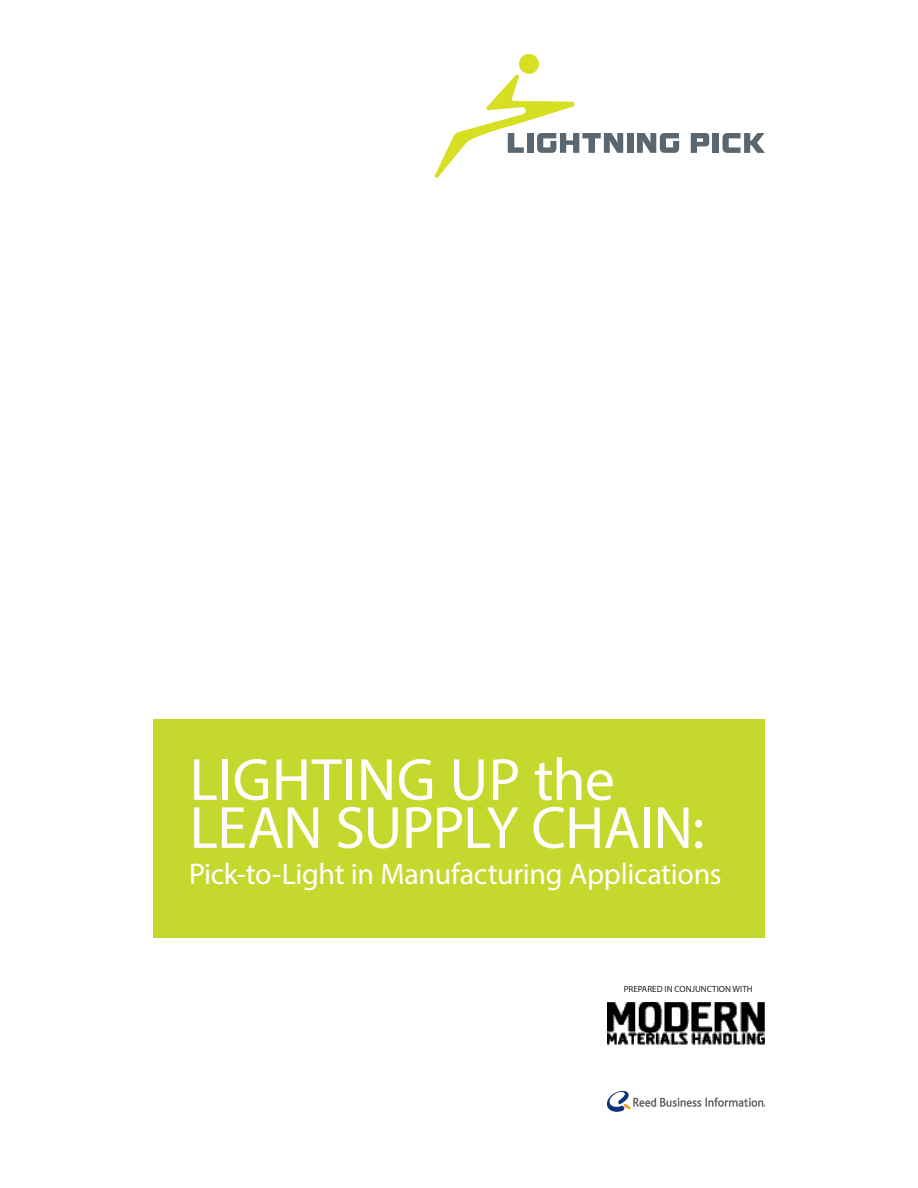
<style>
.page{position:relative;width:918px;height:1188px;background:#fff}
.page>*{position:absolute;margin:0;border:0;box-sizing:border-box;transform-origin:0 0}
.t1{font:60px/48px "Myriad Pro";letter-spacing:-.01em;color:#fff}
.t2{font:30px "Myriad Pro";letter-spacing:-.015em;color:#fff}
.t3{font:9px "Myriad Pro";color:#231f20}
</style>
<div class="page">
<img style="left:608px;top:1002px;width:157px;height:42px">
<img style="left:608px;top:1092px;width:157px;height:20px">
<div style="left:153px;top:719px;width:612px;height:219px;background:#c4d82d"></div>
<div style="left:519px;top:54px;width:20px;height:20px;background:#d7df23;border-radius:50%"></div>
<svg style="left:434px;top:74px;width:189px;height:104px"></svg>
<div style="left:627px;top:133px;width:6px;height:20px;background:#5a6670"></div>
<svg style="left:637px;top:133px;width:42px;height:20px"></svg>
<svg style="left:691px;top:133px;width:18px;height:20px"></svg>
<div style="left:713px;top:133px;width:6px;height:20px;background:#5a6670"></div>
<svg style="left:723px;top:133px;width:42px;height:20px"></svg>
<p class="t1" style="left:190px;top:755px;width:516px">LIGHTING UP the<br>LEAN SUPPLY CHAIN:</p>
<p class="t2" style="left:189px;top:855px;width:534px">Pick-to-Light in Manufacturing Applications</p>
<p class="t3" style="left:624px;top:984px;width:130px">PREPARED IN CONJUNCTION WITH</p>
</div>
